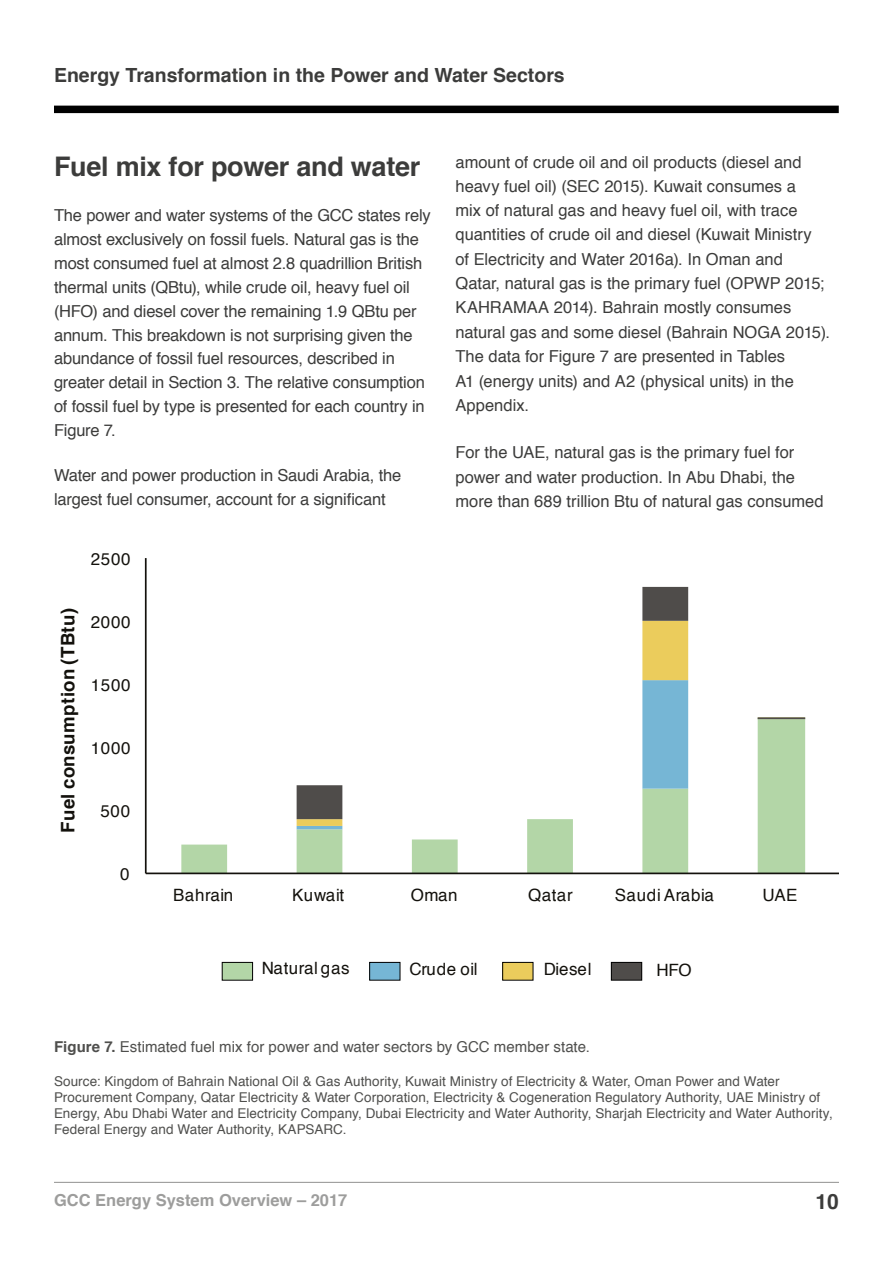
<style>
.page{position:relative;width:893px;height:1263px;background:#fff}
.page>*{position:absolute;margin:0;border:0;box-sizing:border-box;transform-origin:0 0}
.t1{font:700 27px "Helvetica";letter-spacing:-.01em;color:#3c3c3b}
.t2{font:700 21px "Helvetica";color:#3c3c3b}
.t3{font:700 19.5px "Helvetica";color:#3c3c3b}
.t4{font:700 18.6px "Helvetica";letter-spacing:.025em;color:#13110c}
.t5{font:16.95px "Helvetica";letter-spacing:.045em;color:#13110c}
.t6{font:16.95px "Helvetica";letter-spacing:.01em;color:#13110c}
.t7{font:16.5px/24.3px "Helvetica";letter-spacing:-.005em;color:#3c3c3b}
.t8{font:700 16.5px "Helvetica";color:#9d9d9c}
.t9{font:15px "Helvetica";color:#4f4f4d}
.t10{font:13.5px/16.2px "Helvetica";letter-spacing:.01em;color:#4f4f4d}
.s1{font-weight:700}
</style>
<div class="page">
<hr style="left:54px;top:1182px;width:785px;height:1px;background:#9d9d9c">
<div style="left:54px;top:106px;width:785px;height:7px;background:#000"></div>
<div style="left:503px;top:962px;width:30px;height:18px;background:#ebcc5c"></div>
<div style="left:502px;top:962px;width:31px;height:18px;border:1px solid #000"></div>
<div style="left:222px;top:962px;width:31px;height:18px;background:#b3d6a7"></div>
<div style="left:222px;top:962px;width:31px;height:18px;border:1px solid #000"></div>
<div style="left:370px;top:962px;width:30px;height:18px;background:#76b6d5"></div>
<div style="left:369px;top:962px;width:31px;height:18px;border:1px solid #000"></div>
<div style="left:611px;top:962px;width:31px;height:18px;background:#4f4c4a"></div>
<div style="left:611px;top:962px;width:31px;height:18px;border:1px solid #000"></div>
<svg style="left:181px;top:785px;width:624px;height:87px"></svg>
<svg style="left:297px;top:826px;width:508px;height:3px"></svg>
<svg style="left:297px;top:819px;width:508px;height:7px"></svg>
<svg style="left:297px;top:587px;width:508px;height:232px"></svg>
<hr style="left:145px;top:558px;width:2px;height:315px;background:#13110c">
<hr style="left:146px;top:872px;width:693px;height:2px;background:#13110c">
<p class="t3" style="left:54px;top:60px;width:512px">Energy Transformation in the Power and Water Sectors</p>
<h1 class="t1" style="left:54px;top:144px;width:368px">Fuel mix for power and water</h1>
<p class="t7" style="left:54px;top:204px;width:378px;line-height:23.9px">The power and water systems of the GCC states rely almost exclusively on fossil fuels. Natural gas is the most consumed fuel at almost 2.8 quadrillion British thermal units (QBtu), while crude oil, heavy fuel oil (HFO) and diesel cover the remaining 1.9 QBtu per annum. This breakdown is not surprising given the abundance of fossil fuel resources, described in greater detail in Section 3. The relative consumption of fossil fuel by type is presented for each country in Figure 7.</p>
<p class="t7" style="left:54px;top:464px;width:349px">Water and power production in Saudi Arabia, the largest fuel consumer, account for a significant</p>
<p class="t5" style="left:91px;top:546px;width:41px">2500</p>
<p class="t4" style="left:53px;top:833px;width:226px;rotate:-90deg">Fuel consumption (TBtu)</p>
<p class="t5" style="left:91px;top:609px;width:41px">2000</p>
<p class="t5" style="left:91px;top:672px;width:41px">1500</p>
<p class="t5" style="left:91px;top:735px;width:41px">1000</p>
<p class="t5" style="left:100px;top:798px;width:31px">500</p>
<p class="t5" style="left:120px;top:861px;width:11px">0</p>
<p class="t7" style="left:455px;top:150px;width:376px">amount of crude oil and oil products (diesel and heavy fuel oil) (SEC 2015). Kuwait consumes a<br>mix of natural gas and heavy fuel oil, with trace quantities of crude oil and diesel (Kuwait Ministry<br>of Electricity and Water 2016a). In Oman and Qatar, natural gas is the primary fuel (OPWP 2015; KAHRAMAA 2014). Bahrain mostly consumes natural gas and some diesel (Bahrain NOGA 2015).<br>The data for Figure 7 are presented in Tables<br>A1 (energy units) and A2 (physical units) in the Appendix.</p>
<p class="t7" style="left:455px;top:441px;width:370px">For the UAE, natural gas is the primary fuel for power and water production. In Abu Dhabi, the more than 689 trillion Btu of natural gas consumed</p>
<p class="t5" style="left:173px;top:882px;width:62px">Bahrain</p>
<p class="t5" style="left:292px;top:882px;width:54px">Kuwait</p>
<p class="t5" style="left:411px;top:882px;width:48px">Oman</p>
<p class="t5" style="left:528px;top:882px;width:46px">Qatar</p>
<p class="t5" style="left:615px;top:882px;width:101px">Saudi Arabia</p>
<p class="t5" style="left:762px;top:882px;width:37px">UAE</p>
<p class="t5" style="left:262px;top:955px;width:90px">Natural gas</p>
<p class="t6" style="left:410px;top:956px;width:70px">Crude oil</p>
<p class="t5" style="left:544px;top:956px;width:49px">Diesel</p>
<p class="t5" style="left:656px;top:957px;width:37px">HFO</p>
<p class="t9" style="left:54px;top:1035px;width:537px"><span class="s1">Figure 7.</span> Estimated fuel mix for power and water sectors by GCC member state.</p>
<p class="t10" style="left:54px;top:1073px;width:780px">Source: Kingdom of Bahrain National Oil &amp; Gas Authority, Kuwait Ministry of Electricity &amp; Water, Oman Power and Water Procurement Company, Qatar Electricity &amp; Water Corporation, Electricity &amp; Cogeneration Regulatory Authority, UAE Ministry of Energy, Abu Dhabi Water and Electricity Company, Dubai Electricity and Water Authority, Sharjah Electricity and Water Authority, Federal Energy and Water Authority, KAPSARC.</p>
<p class="t8" style="left:54px;top:1186px;width:295px">GCC Energy System Overview – 2017</p>
<p class="t2" style="left:816px;top:1185px;width:25px">10</p>
</div>
